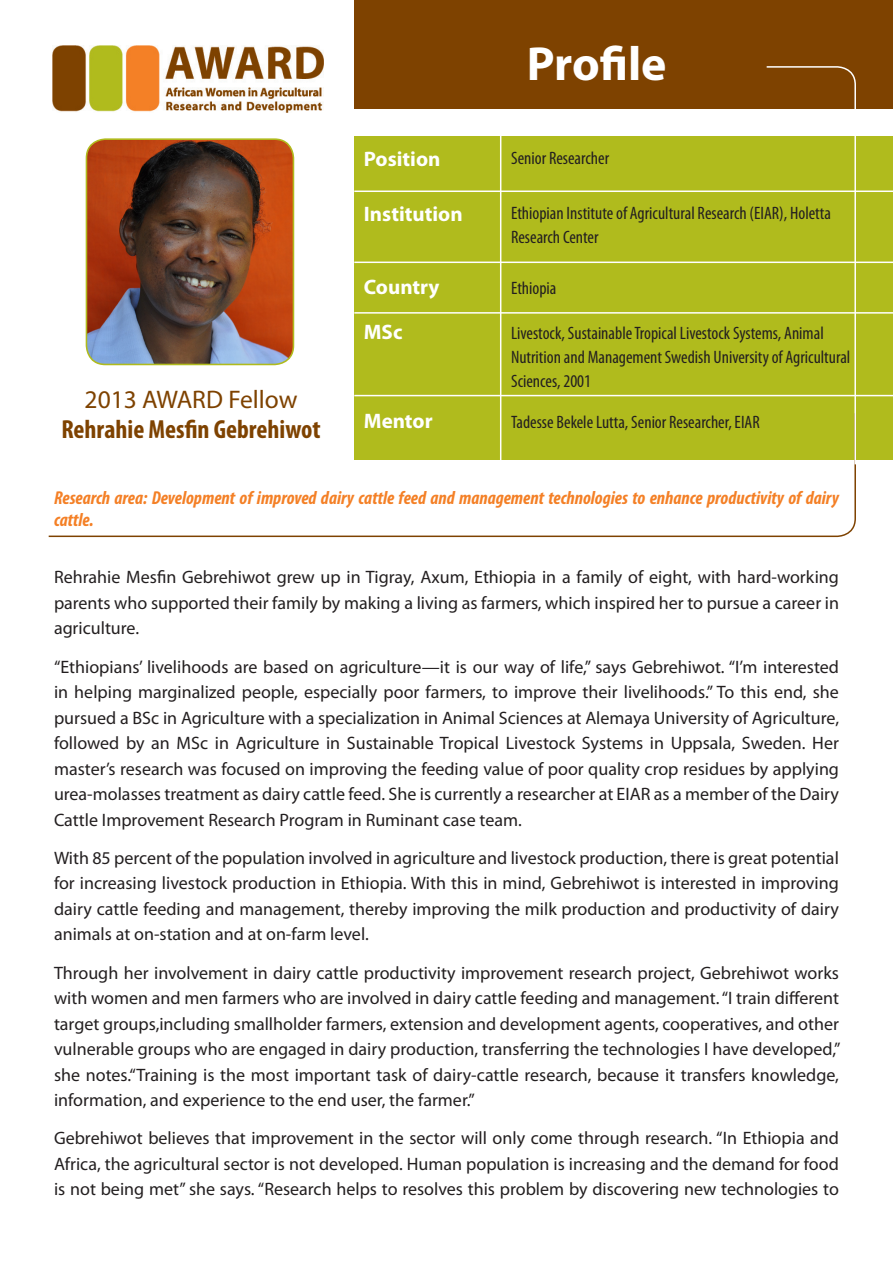
<style>
.page{position:relative;width:893px;height:1263px;background:#fff}
.page>*{position:absolute;margin:0;border:0;box-sizing:border-box;transform-origin:0 0}
.t1{font:700 48px "Myriad Pro";letter-spacing:-.005em;color:#fff}
.fellow_name{font:700 condensed 26.25px "Myriad Pro";color:#7e4200}
.t2{font:25.5px "Myriad Pro";color:#7e4200}
.Data_Categories{font:700 21px "Myriad Pro";color:#fff}
.Research_Area{font:italic 700 condensed 18.75px/22.5px "Myriad Pro";color:#f48026}
.Body_Copy{font:18px/25.5px "Myriad Pro";color:#231f20;text-align:justify}
.Data{font:condensed 18px/24px "Myriad Pro";color:#231f20}
</style>
<div class="page">
<div style="left:354px;top:136px;width:539px;height:323px;background:#b0bb1d"></div>
<div style="left:354px;top:0;width:539px;height:109px;background:#7e4200"></div>
<img style="left:53px;top:46px;width:271px;height:66px">
<svg style="left:48px;top:412px;width:808px;height:126px"></svg>
<img style="left:86px;top:139px;width:207px;height:225px">
<div style="left:86px;top:138px;width:208px;height:227px;border:2px solid #b0bb1d;border-radius:19px"></div>
<hr style="left:500px;top:126px;width:1px;height:362px;background:#fff">
<svg style="left:765px;top:66px;width:92px;height:400px"></svg>
<hr style="left:354px;top:190px;width:539px;height:2px;background:#fff">
<hr style="left:354px;top:262px;width:539px;height:1px;background:#fff">
<hr style="left:354px;top:312px;width:539px;height:2px;background:#fff">
<hr style="left:354px;top:395px;width:539px;height:1px;background:#fff">
<p class="t1" style="left:527px;top:32px;width:141px">Profile</p>
<p class="t2" style="left:85px;top:384px;width:214px">2013 AWARD Fellow</p>
<p class="fellow_name" style="left:61px;top:413px;width:261px">Rehrahie Mesfin Gebrehiwot</p>
<p class="Data_Categories" style="left:364px;top:146px;width:78px">Position</p>
<p class="Data" style="left:511px;top:146px;width:100px">Senior Researcher</p>
<p class="Data_Categories" style="left:364px;top:200px;width:100px">Institution</p>
<p class="Data" style="left:511px;top:201px;width:321px">Ethiopian Institute of Agricultural Research (EIAR), Holetta<br>Research Center</p>
<p class="Data_Categories" style="left:364px;top:273px;width:77px">Country</p>
<p class="Data" style="left:511px;top:275px;width:47px">Ethiopia</p>
<p class="Data_Categories" style="left:364px;top:318px;width:40px">MSc</p>
<p class="Data" style="left:511px;top:321px;width:341px">Livestock, Sustainable Tropical Livestock Systems, Animal<br>Nutrition and Management Swedish University of Agricultural<br>Sciences, 2001</p>
<p class="Data_Categories" style="left:364px;top:407px;width:70px">Mentor</p>
<p class="Data" style="left:511px;top:409px;width:250px">Tadesse Bekele Lutta, Senior Researcher, EIAR</p>
<p class="Research_Area" style="left:54px;top:486px;width:786px">Research area: Development of improved dairy cattle feed and management technologies to enhance productivity of dairy cattle.</p>
<p class="Body_Copy" style="left:54px;top:564px;width:786px">Rehrahie Mesfin Gebrehiwot grew up in Tigray, Axum, Ethiopia in a family of eight, with hard-working parents who supported their family by making a living as farmers, which inspired her to pursue a career in agriculture.</p>
<p class="Body_Copy" style="left:54px;top:653px;width:787px">“Ethiopians’ livelihoods are based on agriculture—it is our way of life,” says Gebrehiwot. “I’m interested in helping marginalized people, especially poor farmers, to improve their livelihoods.” To this end, she pursued a BSc in Agriculture with a specialization in Animal Sciences at Alemaya University of Agriculture, followed by an MSc in Agriculture in Sustainable Tropical Livestock Systems in Uppsala, Sweden. Her master’s research was focused on improving the feeding value of poor quality crop residues by applying urea-molasses treatment as dairy cattle feed. She is currently a researcher at EIAR as a member of the Dairy Cattle Improvement Research Program in Ruminant case team.</p>
<p class="Body_Copy" style="left:54px;top:845px;width:786px">With 85 percent of the population involved in agriculture and livestock production, there is great potential for increasing livestock production in Ethiopia. With this in mind, Gebrehiwot is interested in improving dairy cattle feeding and management, thereby improving the milk production and productivity of dairy animals at on-station and at on-farm level.</p>
<p class="Body_Copy" style="left:54px;top:959px;width:788px">Through her involvement in dairy cattle productivity improvement research project, Gebrehiwot works with women and men farmers who are involved in dairy cattle feeding and management. “I train different target groups,including smallholder farmers, extension and development agents, cooperatives, and other vulnerable groups who are engaged in dairy production, transferring the technologies I have developed,” she notes.“Training is the most important task of dairy-cattle research, because it transfers knowledge, information, and experience to the end user, the farmer.”</p>
<p class="Body_Copy" style="left:54px;top:1125px;width:786px">Gebrehiwot believes that improvement in the sector will only come through research. “In Ethiopia and Africa, the agricultural sector is not developed. Human population is increasing and the demand for food is not being met” she says. “Research helps to resolves this problem by discovering new technologies to</p>
</div>
